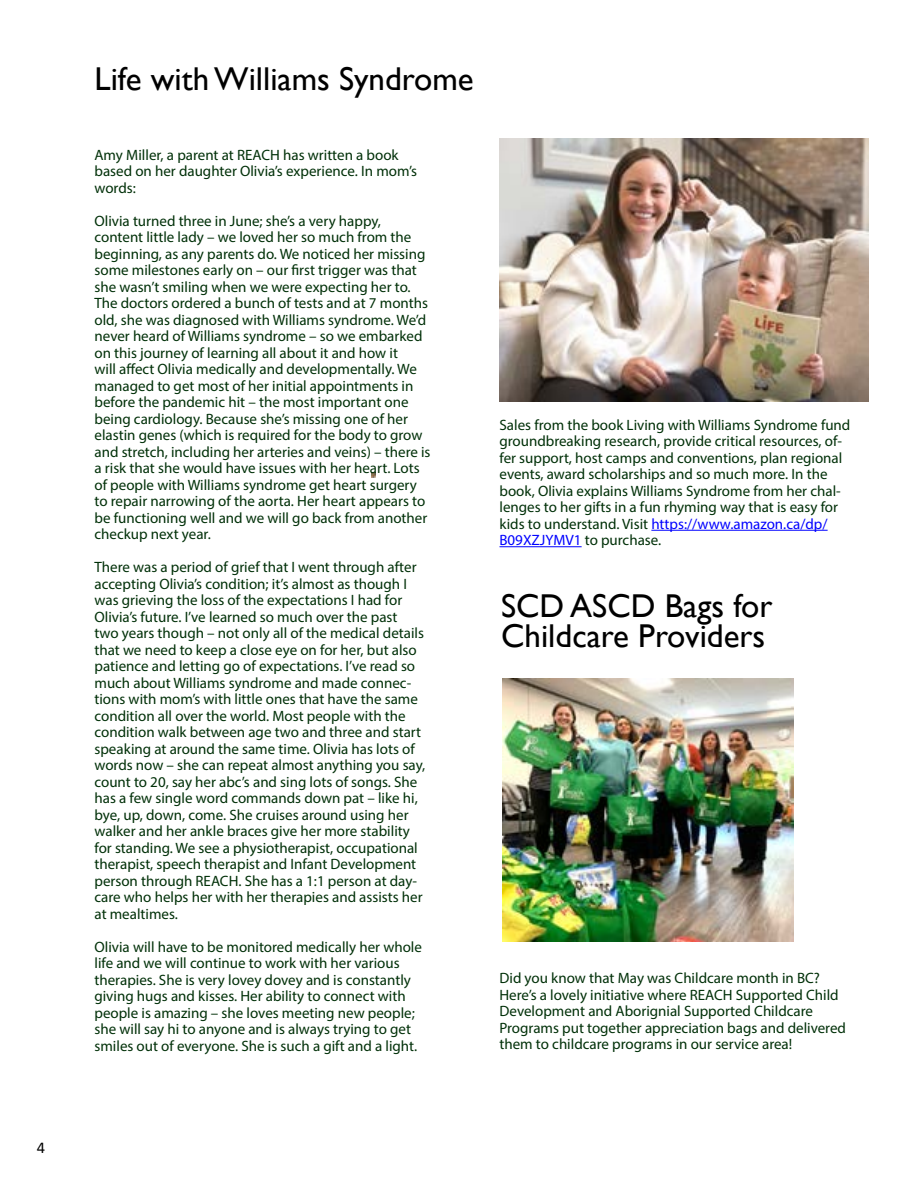
<style>
.page{position:relative;width:918px;height:1188px;background:#fff}
.page>*{position:absolute;margin:0;border:0;box-sizing:border-box;transform-origin:0 0}
.t1{font:33px/30px "Gill Sans";color:#000}
.t2{font:16.5px "Calibri";color:#000}
.t3{font:15px/16.5px "Myriad Pro";color:#003008}
.s1{color:#00f}
</style>
<div class="page">
<svg style="left:372px;top:472px;width:3px;height:5px"></svg>
<hr style="left:651px;top:530px;width:177px;height:1px;background:#00f">
<hr style="left:500px;top:546px;width:82px;height:1px;background:#00f">
<img style="left:503px;top:678px;width:290px;height:264px">
<img style="left:500px;top:138px;width:368px;height:264px">
<p class="t2" style="left:37px;top:1136px;width:10px">4</p>
<h1 class="t1" style="left:94px;top:65px;width:381px">Life with Williams Syndrome</h1>
<p class="t3" style="left:94px;top:146px;width:324px">Amy Miller, a parent at REACH has written a book based on her daughter Olivia’s experience. In mom’s words:</p>
<p class="t3" style="left:94px;top:212px;width:338px">Olivia turned three in June; she’s a very happy, content little lady – we loved her so much from the beginning, as any parents do. We noticed her missing some milestones early on – our first trigger was that she wasn’t smiling when we were expecting her to.<br>The doctors ordered a bunch of tests and at 7 months old, she was diagnosed with Williams syndrome. We’d never heard of Williams syndrome – so we embarked on this journey of learning all about it and how it<br>will affect Olivia medically and developmentally. We managed to get most of her initial appointments in before the pandemic hit – the most important one being cardiology. Because she’s missing one of her elastin genes (which is required for the body to grow and stretch, including her arteries and veins) – there is a risk that she would have issues with her heart. Lots of people with Williams syndrome get heart surgery to repair narrowing of the aorta. Her heart appears to be functioning well and we will go back from another checkup next year.</p>
<p class="t3" style="left:94px;top:559px;width:332px">There was a period of grief that I went through after accepting Olivia’s condition; it’s almost as though I was grieving the loss of the expectations I had for Olivia’s future. I’ve learned so much over the past two years though – not only all of the medical details that we need to keep a close eye on for her, but also patience and letting go of expectations. I’ve read so much about Williams syndrome and made connec&shy;tions with mom’s with little ones that have the same condition all over the world. Most people with the condition walk between age two and three and start speaking at around the same time. Olivia has lots of words now – she can repeat almost anything you say, count to 20, say her abc’s and sing lots of songs. She has a few single word commands down pat – like hi, bye, up, down, come. She cruises around using her walker and her ankle braces give her more stability for standing. We see a physiotherapist, occupational therapist, speech therapist and Infant Development person through REACH. She has a 1:1 person at day&shy;care who helps her with her therapies and assists her at mealtimes.</p>
<p class="t3" style="left:94px;top:938px;width:329px">Olivia will have to be monitored medically her whole life and we will continue to work with her various therapies. She is very lovey dovey and is constantly giving hugs and kisses. Her ability to connect with people is amazing – she loves meeting new people; she will say hi to anyone and is always trying to get smiles out of everyone. She is such a gift and a light.</p>
<p class="t3" style="left:500px;top:416px;width:352px">Sales from the book Living with Williams Syndrome fund groundbreaking research, provide critical resources, of&shy;fer support, host camps and conventions, plan regional events, award scholarships and so much more. In the book, Olivia explains Williams Syndrome from her chal&shy;lenges to her gifts in a fun rhyming way that is easy for kids to understand. Visit <span class="s1">https://www.amazon.ca/dp/ B09XZJYMV1</span> to purchase.</p>
<h1 class="t1" style="left:501px;top:591px;width:273px">SCD ASCD Bags for<br>Childcare Providers</h1>
<p class="t3" style="left:500px;top:970px;width:348px">Did you know that May was Childcare month in BC?<br>Here’s a lovely initiative where REACH Supported Child Development and Aborignial Supported Childcare Programs put together appreciation bags and delivered them to childcare programs in our service area!</p>
</div>
